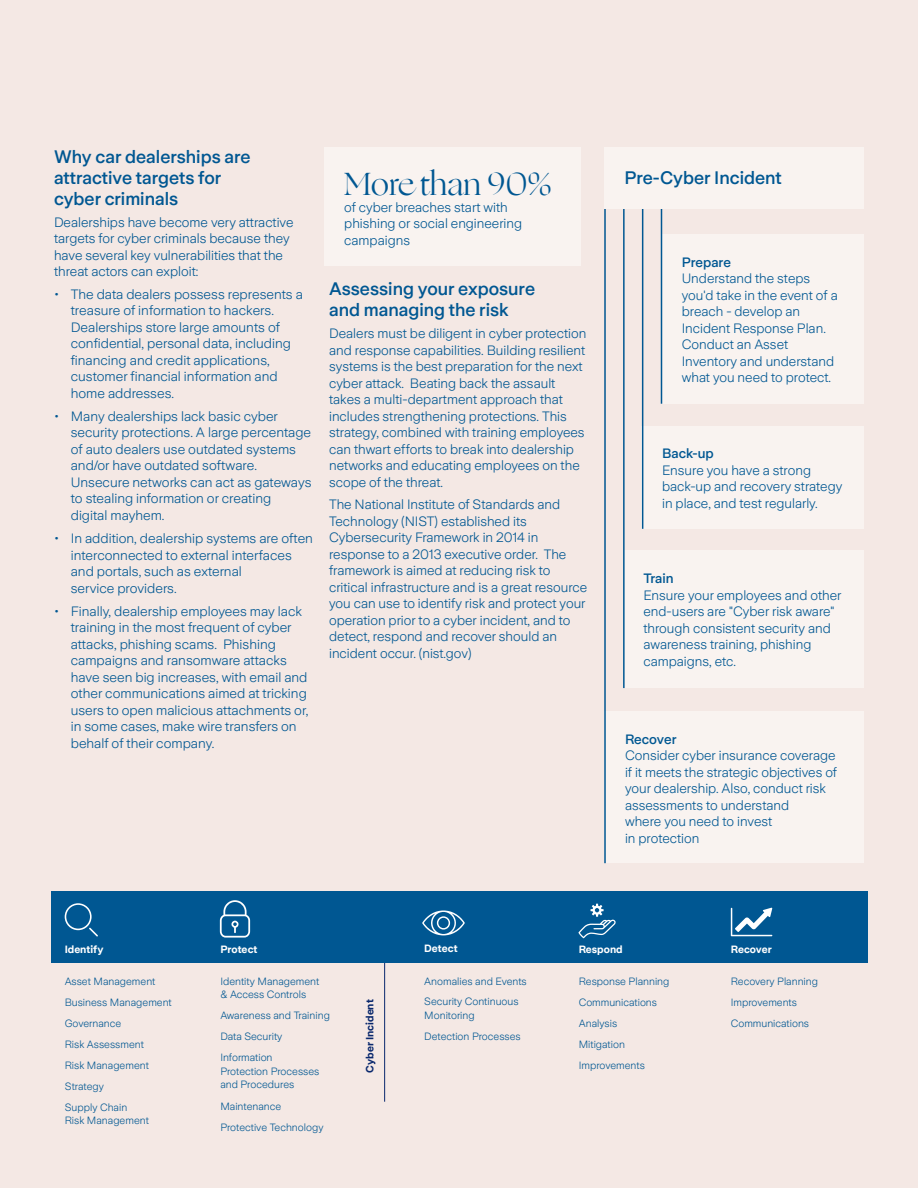
<style>
.page{position:relative;width:918px;height:1188px;background:#f4e8e4}
.page>*{position:absolute;margin:0;border:0;box-sizing:border-box;transform-origin:0 0}
._8_5___10_Fruitiger{font:31.5px "Ogg";letter-spacing:-.01em;color:#005792}
._8_5___10_Fruitiger-2{font:500 18px/21px "Zurich Sans";color:#005792}
._8_5___10_Fruitiger-3{font:300 13.5px/16.5px "Zurich Sans";color:#005792}
.t1{font:300 10.5px/13.5px "Zurich Sans";color:#005792}
.t2{font:700 10.5px "Zurich Sans";color:#fff}
.t3{font:700 10.5px "Zurich Sans";color:#09286d}
.s1{font-weight:500}
</style>
<div class="page">
<div style="left:324px;top:147px;width:256px;height:118px;background:#f9f3f0"></div>
<hr style="left:384px;top:961px;width:1px;height:141px;background:#09286d">
<div style="left:51px;top:891px;width:816px;height:71px;background:#005792"></div>
<svg style="left:65px;top:903px;width:33px;height:34px"></svg>
<svg style="left:220px;top:900px;width:30px;height:38px"></svg>
<svg style="left:578px;top:904px;width:38px;height:34px"></svg>
<svg style="left:422px;top:911px;width:43px;height:24px"></svg>
<svg style="left:731px;top:908px;width:41px;height:28px"></svg>
<div style="left:605px;top:711px;width:259px;height:152px;background:#f9f3f0"></div>
<div style="left:662px;top:234px;width:202px;height:170px;background:#f9f3f0"></div>
<hr style="left:661px;top:208px;width:1px;height:196px;background:#005792">
<div style="left:642px;top:426px;width:222px;height:103px;background:#f9f3f0"></div>
<hr style="left:642px;top:206px;width:1px;height:323px;background:#005792">
<div style="left:623px;top:551px;width:241px;height:137px;background:#f9f3f0"></div>
<hr style="left:623px;top:187px;width:2px;height:501px;background:#005792">
<hr style="left:604px;top:188px;width:2px;height:675px;background:#005792">
<div style="left:604px;top:147px;width:260px;height:61px;background:#f9f3f0"></div>
<div style="left:0;top:54px;width:27px;height:243px;background:#f4e8e4"></div>
<p class="_8_5___10_Fruitiger-2" style="left:54px;top:146px;width:198px">Why car dealerships are attractive targets for cyber criminals</p>
<p class="_8_5___10_Fruitiger-3" style="left:54px;top:214px;width:241px">Dealerships have become very attractive targets for cyber criminals because they have several key vulnerabilities that the threat actors can exploit:</p>
<p class="_8_5___10_Fruitiger-3" style="left:71px;top:286px;width:234px;text-indent:-17px">• The data dealers possess represents a treasure of information to hackers.<br>Dealerships store large amounts of confidential, personal data, including financing and credit applications, customer financial information and home addresses.</p>
<p class="_8_5___10_Fruitiger-3" style="left:71px;top:408px;width:242px;text-indent:-17px">• Many dealerships lack basic cyber security protections. A large percentage of auto dealers use outdated systems and/or have outdated software.<br>Unsecure networks can act as gateways to stealing information or creating<br>digital mayhem.</p>
<p class="_8_5___10_Fruitiger-3" style="left:71px;top:530px;width:244px;text-indent:-17px">• In addition, dealership systems are often interconnected to external interfaces and portals, such as external<br>service providers.</p>
<p class="_8_5___10_Fruitiger-3" style="left:71px;top:603px;width:239px;text-indent:-17px">• Finally, dealership employees may lack training in the most frequent of cyber attacks, phishing scams. Phishing campaigns and ransomware attacks have seen big increases, with email and other communications aimed at tricking users to open malicious attachments or, in some cases, make wire transfers on behalf of their company.</p>
<p class="_8_5___10_Fruitiger" style="left:344px;top:164px;width:209px">More than 90%</p>
<p class="_8_5___10_Fruitiger-3" style="left:344px;top:199px;width:179px">of cyber breaches start with phishing or social engineering campaigns</p>
<p class="_8_5___10_Fruitiger-3" style="left:329px;top:211px;width:124px">start with phishing or</p>
<p class="_8_5___10_Fruitiger-2" style="left:329px;top:279px;width:207px">Assessing your exposure and managing the risk</p>
<p class="_8_5___10_Fruitiger-3" style="left:329px;top:326px;width:259px">Dealers must be diligent in cyber protection and response capabilities. Building resilient systems is the best preparation for the next cyber attack. Beating back the assault takes a multi-department approach that includes strengthening protections. This strategy, combined with training employees can thwart efforts to break into dealership networks and educating employees on the scope of the threat.</p>
<p class="_8_5___10_Fruitiger-3" style="left:329px;top:496px;width:260px">The National Institute of Standards and Technology (NIST) established its Cybersecurity Framework in 2014 in response to a 2013 executive order. The framework is aimed at reducing risk to critical infrastructure and is a great resource you can use to identify risk and protect your operation prior to a cyber incident, and to detect, respond and recover should an incident occur. (nist.gov)</p>
<p class="_8_5___10_Fruitiger-2" style="left:624px;top:167px;width:159px">Pre-Cyber Incident</p>
<p class="_8_5___10_Fruitiger-3" style="left:682px;top:254px;width:158px"><span class="s1">Prepare<br></span>Understand the steps you'd take in the event of a breach - develop an<br>Incident Response Plan.<br>Conduct an Asset<br>Inventory and understand what you need to protect.</p>
<p class="_8_5___10_Fruitiger-3" style="left:662px;top:446px;width:182px"><span class="s1">Back-up<br></span>Ensure you have a strong back-up and recovery strategy in place, and test regularly.</p>
<p class="_8_5___10_Fruitiger-3" style="left:643px;top:571px;width:200px"><span class="s1">Train<br></span>Ensure your employees and other end-users are "Cyber risk aware" through consistent security and awareness training, phishing campaigns, etc.</p>
<p class="_8_5___10_Fruitiger-3" style="left:625px;top:731px;width:214px"><span class="s1">Recover<br></span>Consider cyber insurance coverage if it meets the strategic objectives of your dealership. Also, conduct risk assessments to understand<br>where you need to invest<br>in protection</p>
<p class="t2" style="left:65px;top:944px;width:40px">Identify</p>
<p class="t2" style="left:220px;top:944px;width:39px">Protect</p>
<p class="t2" style="left:424px;top:943px;width:35px">Detect</p>
<p class="t2" style="left:579px;top:943px;width:45px">Respond</p>
<p class="t2" style="left:731px;top:943px;width:42px">Recover</p>
<p class="t1" style="left:65px;top:975px;width:92px">Asset Management</p>
<p class="t1" style="left:65px;top:996px;width:109px">Business Management</p>
<p class="t1" style="left:65px;top:1017px;width:58px">Governance</p>
<p class="t1" style="left:65px;top:1038px;width:81px">Risk Assessment</p>
<p class="t1" style="left:65px;top:1055px;width:86px;line-height:21px">Risk Management<br>Strategy</p>
<p class="t1" style="left:65px;top:1101px;width:86px">Supply Chain<br>Risk Management</p>
<p class="t1" style="left:220px;top:975px;width:101px">Identity Management &amp; Access Controls</p>
<p class="t1" style="left:220px;top:1009px;width:111px">Awareness and Training</p>
<p class="t1" style="left:220px;top:1030px;width:64px">Data Security</p>
<p class="t1" style="left:220px;top:1051px;width:54px">Information</p>
<p class="t1" style="left:220px;top:1065px;width:101px">Protection Processes and Procedures</p>
<p class="t1" style="left:220px;top:1100px;width:62px">Maintenance</p>
<p class="t1" style="left:220px;top:1121px;width:105px">Protective Technology</p>
<p class="t3" style="left:364px;top:1073px;width:75px;rotate:-90deg">Cyber Incident</p>
<p class="t1" style="left:424px;top:975px;width:104px">Anomalies and Events</p>
<p class="t1" style="left:424px;top:995px;width:96px">Security Continuous<br>Monitoring</p>
<p class="t1" style="left:424px;top:1029px;width:98px">Detection Processes</p>
<p class="t1" style="left:579px;top:975px;width:92px">Response Planning</p>
<p class="t1" style="left:579px;top:996px;width:80px">Communications</p>
<p class="t1" style="left:579px;top:1017px;width:40px">Analysis</p>
<p class="t1" style="left:579px;top:1038px;width:48px">Mitigation</p>
<p class="t1" style="left:579px;top:1059px;width:68px">Improvements</p>
<p class="t1" style="left:731px;top:975px;width:89px">Recovery Planning</p>
<p class="t1" style="left:731px;top:996px;width:68px">Improvements</p>
<p class="t1" style="left:731px;top:1017px;width:80px">Communications</p>
</div>
